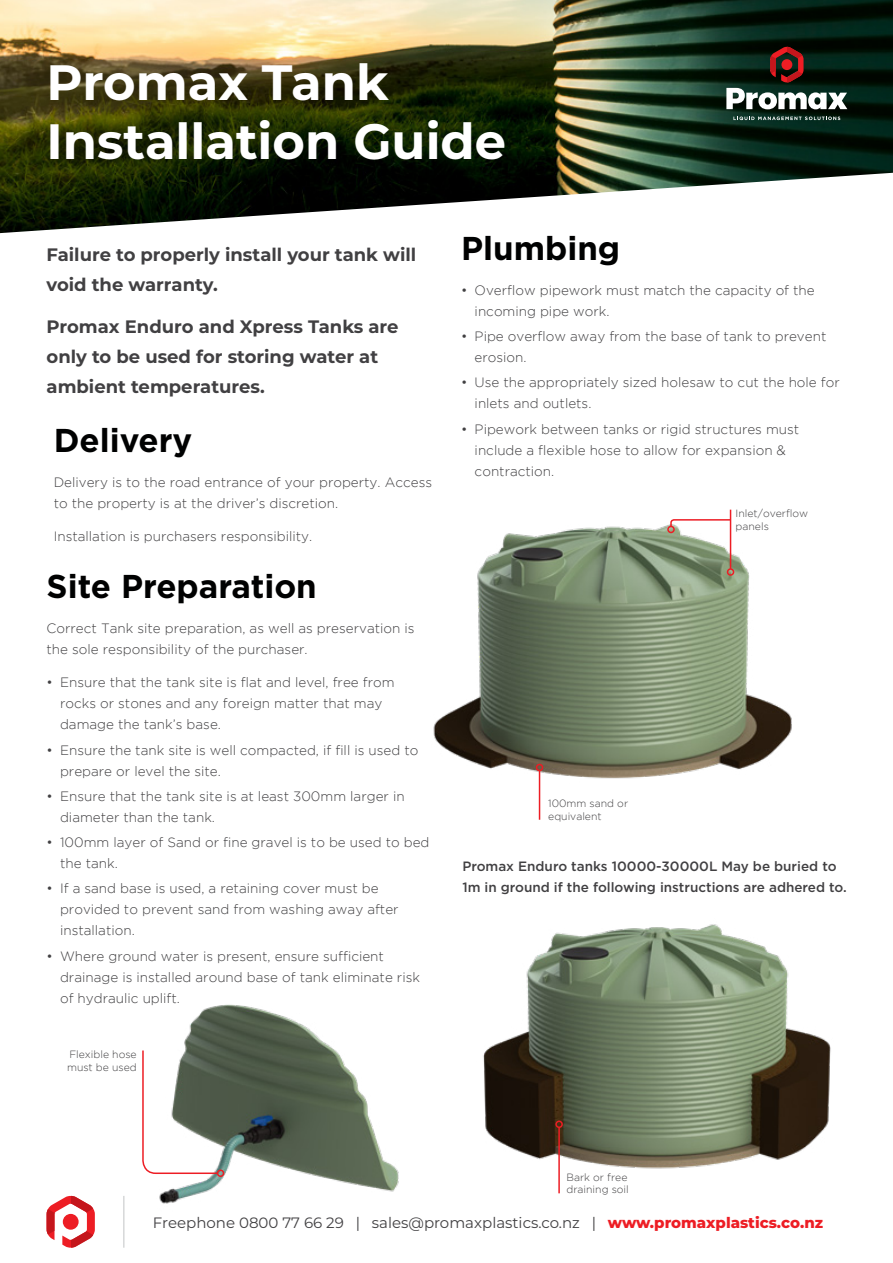
<style>
.page{position:relative;width:893px;height:1263px;background:#fff}
.page>*{position:absolute;margin:0;border:0;box-sizing:border-box;transform-origin:0 0}
.t1{font:700 49.65px/59.6px "Montserrat";color:#fff}
.t2{font:700 33px "Gotham";color:#000101}
.t3{font:700 18px/30px "Montserrat";color:#414042}
.t4{font:15px "Montserrat";color:#414042}
.t5{font:300 13.5px/21px "Gotham";color:#414042}
.t6{font:500 13.5px/21px "Gotham";color:#414042}
.t7{font:300 10.5px/12.8px "Gotham";color:#414042}
.s1{font-weight:800;color:#ed1d24}
</style>
<div class="page">
<svg style="left:47px;top:1195px;width:48px;height:53px"></svg>
<hr style="left:124px;top:1196px;width:1px;height:52px;background:#c2c4c6">
<img style="left:433px;top:509px;width:359px;height:294px">
<img style="left:0;top:0;width:893px;height:233px">
<img style="left:483px;top:924px;width:348px;height:270px">
<img style="left:123px;top:1004px;width:276px;height:210px">
<svg style="left:725px;top:17px;width:122px;height:92px"></svg>
<svg style="left:733px;top:117px;width:107px;height:3px"></svg>
<hr style="left:539px;top:770px;width:1px;height:50px;background:#ed1d24">
<div style="left:536px;top:764px;width:7px;height:7px;border:2px solid #ed1d24;border-radius:50%"></div>
<hr style="left:730px;top:510px;width:1px;height:59px;background:#ed1d24">
<div style="left:727px;top:568px;width:7px;height:8px;border:2px solid #ed1d24;border-radius:50%"></div>
<svg style="left:669px;top:518px;width:63px;height:10px"></svg>
<div style="left:667px;top:526px;width:8px;height:7px;border:2px solid #ed1d24;border-radius:50%"></div>
<hr style="left:558px;top:1127px;width:2px;height:66px;background:#ed1d24">
<div style="left:555px;top:1120px;width:8px;height:8px;border:2px solid #ed1d24;border-radius:50%"></div>
<svg style="left:141px;top:1049px;width:78px;height:126px"></svg>
<div style="left:217px;top:1169px;width:7px;height:8px;border:2px solid #ed1d24;border-radius:50%"></div>
<h1 class="t1" style="left:47px;top:50px;width:461px">Promax Tank<br>Installation Guide</h1>
<h3 class="t3" style="left:47px;top:238px;width:371px">Failure to properly install your tank will void the warranty.</h3>
<h3 class="t3" style="left:47px;top:311px;width:354px">Promax Enduro and Xpress Tanks are only to be used for storing water at ambient temperatures.</h3>
<h2 class="t2" style="left:54px;top:419px;width:140px">Delivery</h2>
<p class="t5" style="left:54px;top:471px;width:380px">Delivery is to the road entrance of your property. Access to the property is at the driver’s discretion.</p>
<p class="t5" style="left:54px;top:526px;width:260px">Installation is purchasers responsibility.</p>
<h2 class="t2" style="left:47px;top:564px;width:272px">Site Preparation</h2>
<p class="t5" style="left:47px;top:617px;width:369px">Correct Tank site preparation, as well as preservation is the sole responsibility of the purchaser.</p>
<p class="t5" style="left:60px;top:672px;width:336px;text-indent:-13px">• Ensure that the tank site is flat and level, free from rocks or stones and any foreign matter that may damage the tank’s base.</p>
<p class="t5" style="left:60px;top:739px;width:360px;text-indent:-13px">• Ensure the tank site is well compacted, if fill is used to prepare or level the site.</p>
<p class="t5" style="left:60px;top:785px;width:346px;text-indent:-13px">• Ensure that the tank site is at least 300mm larger in diameter than the tank.</p>
<p class="t5" style="left:60px;top:832px;width:371px;text-indent:-13px">• 100mm layer of Sand or fine gravel is to be used to bed the tank.</p>
<p class="t5" style="left:60px;top:878px;width:340px;text-indent:-13px">• If a sand base is used, a retaining cover must be provided to prevent sand from washing away after installation.</p>
<p class="t5" style="left:60px;top:945px;width:361px;text-indent:-13px">• Where ground water is present, ensure sufficient drainage is installed around base of tank eliminate risk of hydraulic uplift.</p>
<p class="t7" style="left:67px;top:1048px;width:71px">Flexible hose must be used</p>
<h2 class="t2" style="left:461px;top:227px;width:160px">Plumbing</h2>
<p class="t5" style="left:475px;top:279px;width:342px;text-indent:-14px">• Overflow pipework must match the capacity of the incoming pipe work.</p>
<p class="t5" style="left:475px;top:326px;width:353px;text-indent:-14px">• Pipe overflow away from the base of tank to prevent erosion.</p>
<p class="t5" style="left:475px;top:372px;width:367px;text-indent:-14px">• Use the appropriately sized holesaw to cut the hole for inlets and outlets.</p>
<p class="t5" style="left:475px;top:418px;width:326px;text-indent:-14px">• Pipework between tanks or rigid structures must include a flexible hose to allow for expansion &amp; contraction.</p>
<p class="t7" style="left:548px;top:797px;width:81px">100mm sand or equivalent</p>
<p class="t7" style="left:736px;top:507px;width:74px">Inlet/overflow panels</p>
<p class="t6" style="left:462px;top:855px;width:386px">Promax Enduro tanks 10000-30000L May be buried to<br>1m in ground if the following instructions are adhered to.</p>
<p class="t7" style="left:566px;top:1170px;width:64px">Bark or free draining soil</p>
<p class="t4" style="left:153px;top:1212px;width:672px">Freephone 0800 77 66 29 | sales@promaxplastics.co.nz | <span class="s1">www.promaxplastics.co.nz</span></p>
</div>
